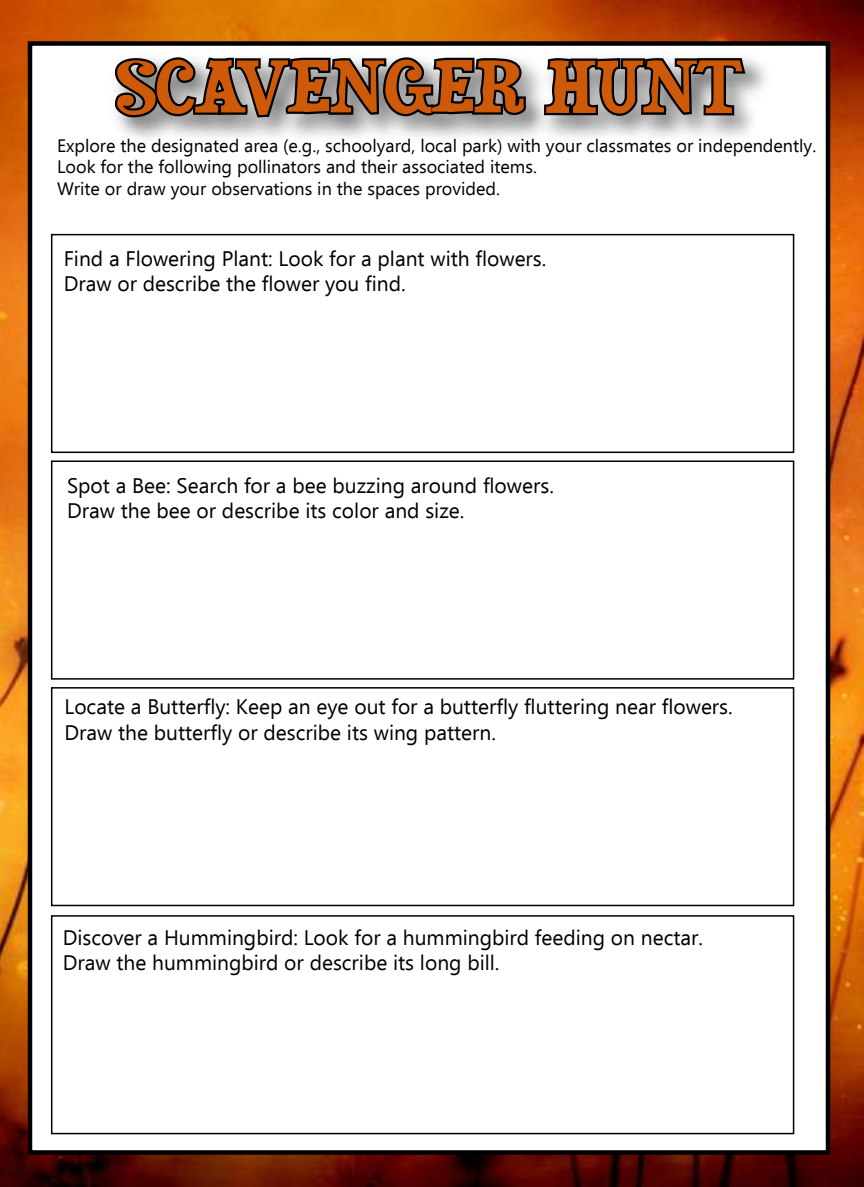
<style>
.page{position:relative;width:864px;height:1187px;background:#fff}
.page>*{position:absolute;margin:0;border:0;box-sizing:border-box;transform-origin:0 0}
.t1{font:69.9px "Duality";color:#ce5a09;scale:1.27 1}
.t2{font:21px/25.2px "Ebrima";color:#000}
.t3{font:18px/21.6px "Ebrima";color:#000}
</style>
<div class="page">
<img style="left:0;top:0;width:864px;height:1186px">
<div style="left:28px;top:41px;width:802px;height:1113px;background:#fff;border:4px solid #000"></div>
<img style="left:72px;top:24px;width:708px;height:112px">
<svg style="left:111px;top:54px;width:418px;height:180px"></svg>
<svg style="left:542px;top:0;width:206px;height:234px"></svg>
<div style="left:51px;top:234px;width:743px;height:219px;background:#fff;border:2px solid #000"></div>
<div style="left:51px;top:460px;width:743px;height:219px;background:#fff;border:2px solid #000"></div>
<div style="left:51px;top:687px;width:743px;height:219px;background:#fff;border:2px solid #000"></div>
<div style="left:51px;top:915px;width:743px;height:219px;background:#fff;border:2px solid #000"></div>
<h1 class="t1" style="left:116px;top:52px;width:495px">SCAVENGER HUNT</h1>
<p class="t3" style="left:57px;top:134px;width:761px">Explore the designated area (e.g., schoolyard, local park) with your classmates or independently.<br>Look for the following pollinators and their associated items.<br>Write or draw your observations in the spaces provided.</p>
<p class="t2" style="left:64px;top:245px;width:484px">Find a Flowering Plant: Look for a plant with flowers.<br>Draw or describe the flower you find.</p>
<p class="t2" style="left:67px;top:472px;width:488px">Spot a Bee: Search for a bee buzzing around flowers.<br>Draw the bee or describe its color and size.</p>
<p class="t2" style="left:64px;top:693px;width:670px">Locate a Butterfly: Keep an eye out for a butterfly fluttering near flowers.<br>Draw the butterfly or describe its wing pattern.</p>
<p class="t2" style="left:63px;top:924px;width:642px">Discover a Hummingbird: Look for a hummingbird feeding on nectar.<br>Draw the hummingbird or describe its long bill.</p>
</div>
